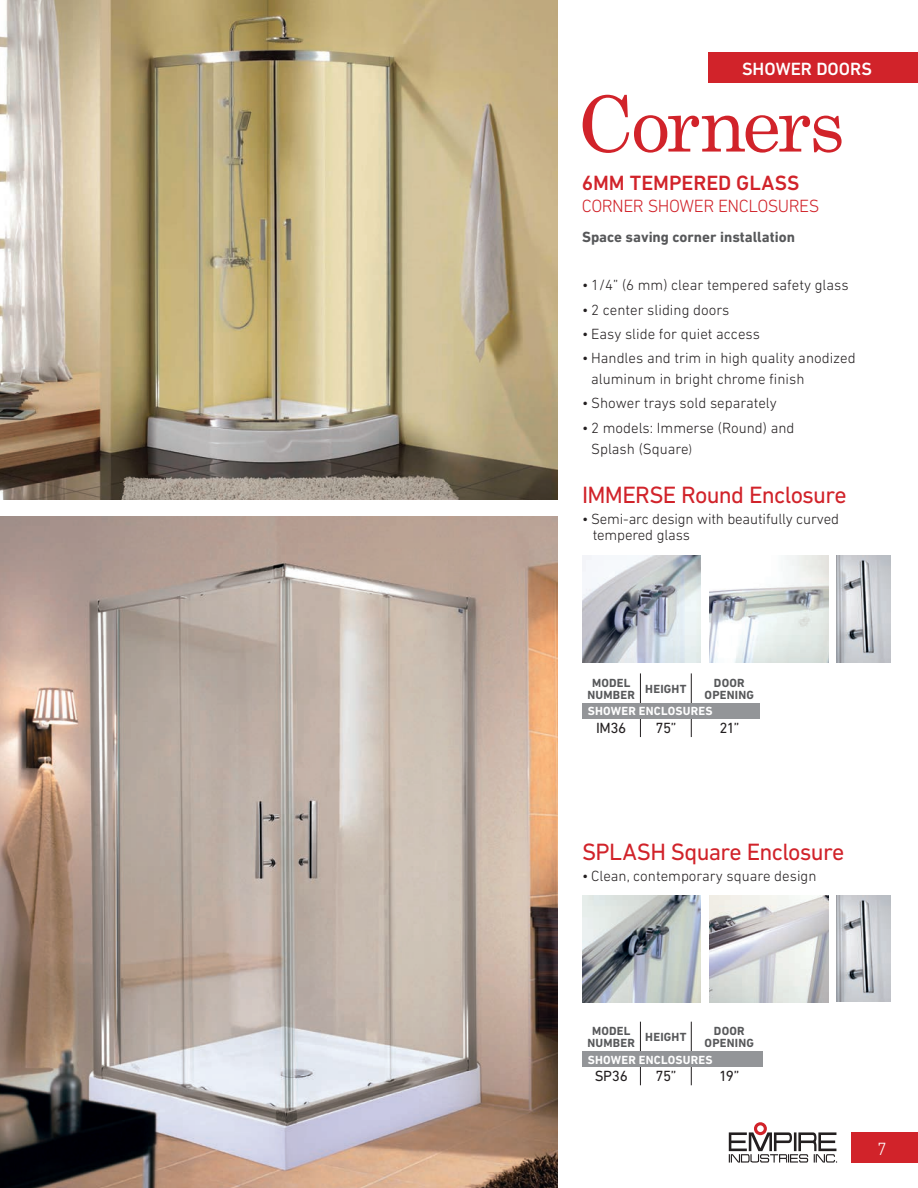
<style>
.page{position:relative;width:918px;height:1188px;background:#fff}
.page>*{position:absolute;margin:0;border:0;box-sizing:border-box;transform-origin:0 0}
.t1{font:77.1px "Century Schoolbook";letter-spacing:-.04em;color:#d1232a}
.t2{font:24px "DIN Next LT Pro";letter-spacing:-.03em;color:#d1232a}
.t3{font:500 21px "DIN Next LT Pro";letter-spacing:-.005em;color:#d1232a}
.t4{font:300 18px "DIN Next LT Pro";letter-spacing:-.03em;color:#d1232a}
.t5{font:500 18px "DIN Next LT Pro";color:#fff}
.t6{font:300 18px "DIN Next LT Pro";color:#fff}
.t7{font:300 15px/21px "DIN Next LT Pro";color:#231f20}
.t8{font:700 15px "DIN Next LT Pro";color:#57585a}
.t9{font:15px "DIN Next LT Pro";letter-spacing:-.025em;color:#231f20}
.t10{font:700 12px/12px "DIN Next LT Pro";letter-spacing:.015em;color:#57585a;text-align:center}
.t11{font:700 12px "DIN Next LT Pro";letter-spacing:.015em;color:#fff}
.s1{font-size:13.5px}
</style>
<div class="page">
<img style="left:0;top:0;width:557px;height:500px">
<img style="left:0;top:516px;width:557px;height:672px">
<img style="left:582px;top:556px;width:119px;height:106px">
<img style="left:710px;top:556px;width:118px;height:106px">
<img style="left:836px;top:556px;width:55px;height:106px">
<img style="left:582px;top:896px;width:119px;height:106px">
<img style="left:710px;top:896px;width:118px;height:106px">
<img style="left:836px;top:896px;width:55px;height:106px">
<div style="left:851px;top:1132px;width:67px;height:31px;background:#d1232a"></div>
<svg style="left:729px;top:1132px;width:108px;height:31px"></svg>
<div style="left:754px;top:1122px;width:13px;height:13px;border:3px solid #d1232a;border-radius:50%"></div>
<div style="left:708px;top:52px;width:210px;height:30px;background:#d1232a"></div>
<hr style="left:640px;top:673px;width:1px;height:31px;background:#231f20">
<hr style="left:691px;top:673px;width:1px;height:31px;background:#231f20">
<hr style="left:582px;top:718px;width:58px;height:1px;background:#231f20">
<hr style="left:640px;top:718px;width:51px;height:1px;background:#231f20">
<svg style="left:640px;top:718px;width:1px;height:19px"></svg>
<hr style="left:691px;top:718px;width:76px;height:1px;background:#231f20">
<svg style="left:691px;top:718px;width:1px;height:19px"></svg>
<div style="left:582px;top:703px;width:178px;height:15px;background:#939598"></div>
<div style="left:760px;top:670px;width:52px;height:76px;background:#fff"></div>
<hr style="left:640px;top:1022px;width:1px;height:30px;background:#231f20">
<hr style="left:691px;top:1022px;width:1px;height:30px;background:#231f20">
<svg style="left:640px;top:1067px;width:1px;height:18px"></svg>
<svg style="left:691px;top:1067px;width:1px;height:18px"></svg>
<div style="left:582px;top:1051px;width:183px;height:16px;background:#939598"></div>
<div style="left:764px;top:1016px;width:52px;height:77px;background:#fff"></div>
<p class="t5" style="left:742px;top:58px;width:131px">SHOWER DOORS</p>
<p class="t1" style="left:577px;top:76px;width:269px">Corners</p>
<p class="t3" style="left:582px;top:171px;width:219px">6MM TEMPERED GLASS</p>
<p class="t4" style="left:582px;top:196px;width:239px">CORNER SHOWER ENCLOSURES</p>
<p class="t8" style="left:582px;top:228px;width:214px">Space saving corner installation</p>
<p class="t7" style="left:582px;top:275px;width:268px">• 1/4” (6 mm) clear tempered safety glass</p>
<p class="t7" style="left:582px;top:299px;width:149px">• 2 center sliding doors</p>
<p class="t7" style="left:582px;top:323px;width:179px">• Easy slide for quiet access</p>
<p class="t7" style="left:591px;top:347px;width:266px;text-indent:-9px">• Handles and trim in high quality anodized aluminum in bright chrome finish</p>
<p class="t7" style="left:582px;top:393px;width:196px">• Shower trays sold separately</p>
<p class="t7" style="left:591px;top:417px;width:205px;text-indent:-9px">• 2 models: Immerse (Round) and<br>Splash (Square<span class="s1">)</span></p>
<p class="t2" style="left:582px;top:481px;width:266px">IMMERSE Round Enclosure</p>
<p class="t7" style="left:593px;top:510px;width:248px;line-height:16.5px;text-indent:-11px">• Semi-arc design with beautifully curved tempered glass</p>
<p class="t10" style="left:588px;top:677px;width:49px">MODEL<br>NUMBER</p>
<p class="t10" style="left:645px;top:683px;width:43px">HEIGHT</p>
<p class="t10" style="left:705px;top:677px;width:51px">DOOR<br>OPENING</p>
<p class="t9" style="left:596px;top:719px;width:32px">IM36</p>
<p class="t9" style="left:655px;top:719px;width:22px">75”</p>
<p class="t9" style="left:719px;top:719px;width:21px">21”</p>
<p class="t11" style="left:588px;top:704px;width:126px">SHOWER ENCLOSURES</p>
<p class="t2" style="left:582px;top:838px;width:264px">SPLASH Square Enclosure</p>
<p class="t7" style="left:582px;top:865px;width:236px">• Clean, contemporary square design</p>
<p class="t10" style="left:588px;top:1025px;width:49px">MODEL<br>NUMBER</p>
<p class="t10" style="left:645px;top:1031px;width:43px">HEIGHT</p>
<p class="t10" style="left:705px;top:1025px;width:51px">DOOR<br>OPENING</p>
<p class="t9" style="left:595px;top:1068px;width:35px">SP36</p>
<p class="t9" style="left:655px;top:1068px;width:22px">75”</p>
<p class="t9" style="left:719px;top:1068px;width:22px">19”</p>
<p class="t11" style="left:588px;top:1052px;width:126px">SHOWER ENCLOSURES</p>
<p class="t6" style="left:877px;top:1139px;width:11px">7</p>
</div>
